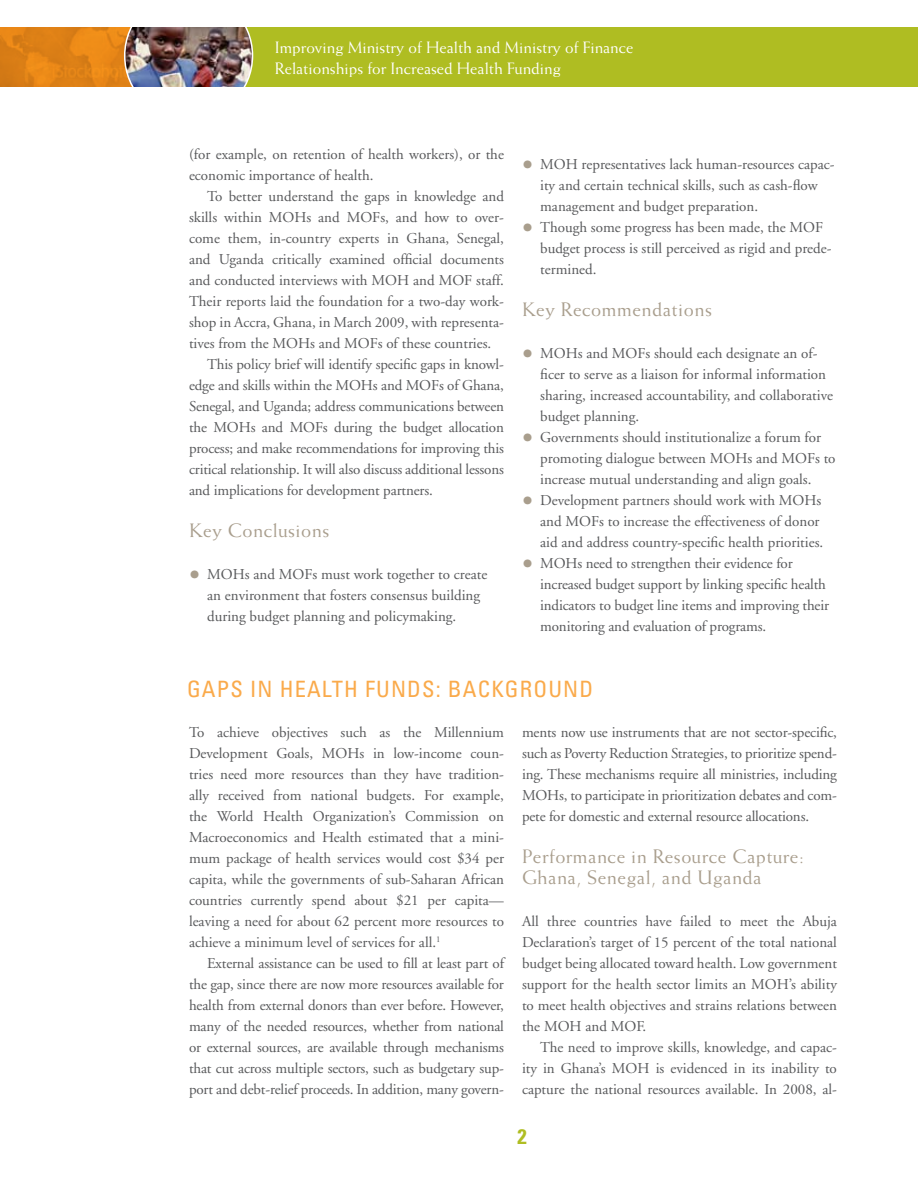
<style>
.page{position:relative;width:918px;height:1188px;background:#fff}
.page>*{position:absolute;margin:0;border:0;box-sizing:border-box;transform-origin:0 0}
.t1{font:condensed 22.5px "Univers";letter-spacing:.05em;color:#faaa4b}
.t2{font:700 condensed 21px "Univers";color:#afbd22}
.t3{font:19.5px/21px "Weiss";letter-spacing:.025em;color:#a99e8d}
.t4{font:16.5px/21px "Weiss";color:#fff}
.t5{font:15px/21px "Adobe Garamond";color:#58595b}
.s1{font-size:28.5px;color:#a99e8d}
</style>
<div class="page">
<div style="left:0;top:27px;width:918px;height:60px;background:#afbd22"></div>
<img style="left:0;top:27px;width:124px;height:60px">
<img style="left:124px;top:27px;width:129px;height:60px">
<p class="t4" style="left:275px;top:36px;width:360px">Improving Ministry of Health and Ministry of Finance<br>Relationships for Increased Health Funding</p>
<p class="t5" style="left:189px;top:145px;width:316px">(for example, on retention of health workers), or the economic importance of health.</p>
<p class="t5" style="left:207px;top:187px;width:298px">To better understand the gaps in knowledge and</p>
<p class="t5" style="left:189px;top:208px;width:316px">skills within MOHs and MOFs, and how to over-</p>
<p class="t5" style="left:189px;top:229px;width:317px">come them, in-country experts in Ghana, Senegal,</p>
<p class="t5" style="left:189px;top:250px;width:316px">and Uganda critically examined official documents</p>
<p class="t5" style="left:189px;top:271px;width:317px">and conducted interviews with MOH and MOF staff.</p>
<p class="t5" style="left:189px;top:292px;width:316px">Their reports laid the foundation for a two-day work-</p>
<p class="t5" style="left:189px;top:313px;width:317px">shop in Accra, Ghana, in March 2009, with representa-</p>
<p class="t5" style="left:189px;top:334px;width:304px">tives from the MOHs and MOFs of these countries.</p>
<p class="t5" style="left:207px;top:355px;width:298px">This policy brief will identify specific gaps in knowl-</p>
<p class="t5" style="left:189px;top:376px;width:316px">edge and skills within the MOHs and MOFs of Ghana,</p>
<p class="t5" style="left:189px;top:397px;width:317px">Senegal, and Uganda; address communications between</p>
<p class="t5" style="left:189px;top:418px;width:316px">the MOHs and MOFs during the budget allocation</p>
<p class="t5" style="left:189px;top:439px;width:317px">process; and make recommendations for improving this</p>
<p class="t5" style="left:189px;top:460px;width:317px">critical relationship. It will also discuss additional lessons</p>
<p class="t5" style="left:189px;top:481px;width:245px">and implications for development partners.</p>
<h3 class="t3" style="left:189px;top:520px;width:142px">Key Conclusions</h3>
<p class="t5" style="left:207px;top:565px;width:282px;text-indent:-18px"><span class="s1">•</span> MOHs and MOFs must work together to create an environment that fosters consensus building during budget planning and policymaking.</p>
<p class="t5" style="left:540px;top:154px;width:296px;text-indent:-18px"><span class="s1">•</span> MOH representatives lack human-resources capac&shy;ity and certain technical skills, such as cash-flow management and budget preparation.</p>
<p class="t5" style="left:540px;top:217px;width:293px;text-indent:-18px"><span class="s1">•</span> Though some progress has been made, the MOF budget process is still perceived as rigid and prede&shy;termined.</p>
<h3 class="t3" style="left:522px;top:299px;width:191px">Key Recommendations</h3>
<p class="t5" style="left:540px;top:343px;width:294px;text-indent:-18px"><span class="s1">•</span> MOHs and MOFs should each designate an of&shy;ficer to serve as a liaison for informal information sharing, increased accountability, and collaborative budget planning.</p>
<p class="t5" style="left:540px;top:427px;width:297px;text-indent:-18px"><span class="s1">•</span> Governments should institutionalize a forum for promoting dialogue between MOHs and MOFs to increase mutual understanding and align goals.</p>
<p class="t5" style="left:540px;top:490px;width:285px;text-indent:-18px"><span class="s1">•</span> Development partners should work with MOHs and MOFs to increase the effectiveness of donor aid and address country-specific health priorities.</p>
<p class="t5" style="left:540px;top:553px;width:290px;text-indent:-18px"><span class="s1">•</span> MOHs need to strengthen their evidence for increased budget support by linking specific health indicators to budget line items and improving their monitoring and evaluation of programs.</p>
<h1 class="t1" style="left:187px;top:675px;width:29px">GAPS</h1>
<h1 class="t1" style="left:250px;top:675px;width:70px">IN HEALTH</h1>
<h1 class="t1" style="left:365px;top:675px;width:154px">FUNDS: BACKGRO</h1>
<h1 class="t1" style="left:548px;top:675px;width:43px">UND</h1>
<p class="t5" style="left:189px;top:722px;width:317px;text-align:justify">To achieve objectives such as the Millennium Development Goals, MOHs in low-income coun&shy;tries need more resources than they have tradition&shy;ally received from national budgets. For example, the World Health Organization’s Commission on Macroeconomics and Health estimated that a mini&shy;mum package of health services would cost $34 per capita, while the governments of sub-Saharan African countries currently spend about $21 per capita— leaving a need for about 62 percent more resources to achieve a minimum level of services for all.<sup>1</sup></p>
<p class="t5" style="left:189px;top:953px;width:317px;text-align:justify;text-indent:18px">External assistance can be used to fill at least part of the gap, since there are now more resources available for health from external donors than ever before. However, many of the needed resources, whether from national or external sources, are available through mechanisms that cut across multiple sectors, such as budgetary sup&shy;port and debt-relief proceeds. In addition, many govern-</p>
<p class="t5" style="left:522px;top:722px;width:316px;text-align:justify">ments now use instruments that are not sector-specific, such as Poverty Reduction Strategies, to prioritize spend&shy;ing. These mechanisms require all ministries, including MOHs, to participate in prioritization debates and com&shy;pete for domestic and external resource allocations.</p>
<h3 class="t3" style="left:522px;top:846px;width:283px">Performance in Resource Capture:<br>Ghana, Senegal, and Uganda</h3>
<p class="t5" style="left:522px;top:911px;width:317px;text-align:justify">All three countries have failed to meet the Abuja Declaration’s target of 15 percent of the total national budget being allocated toward health. Low government support for the health sector limits an MOH’s ability to meet health objectives and strains relations between the MOH and MOF.</p>
<p class="t5" style="left:522px;top:1037px;width:316px;text-align:justify;text-indent:18px">The need to improve skills, knowledge, and capac&shy;ity in Ghana’s MOH is evidenced in its inability to capture the national resources available. In 2008, al-</p>
<h2 class="t2" style="left:517px;top:1124px;width:11px">2</h2>
</div>
